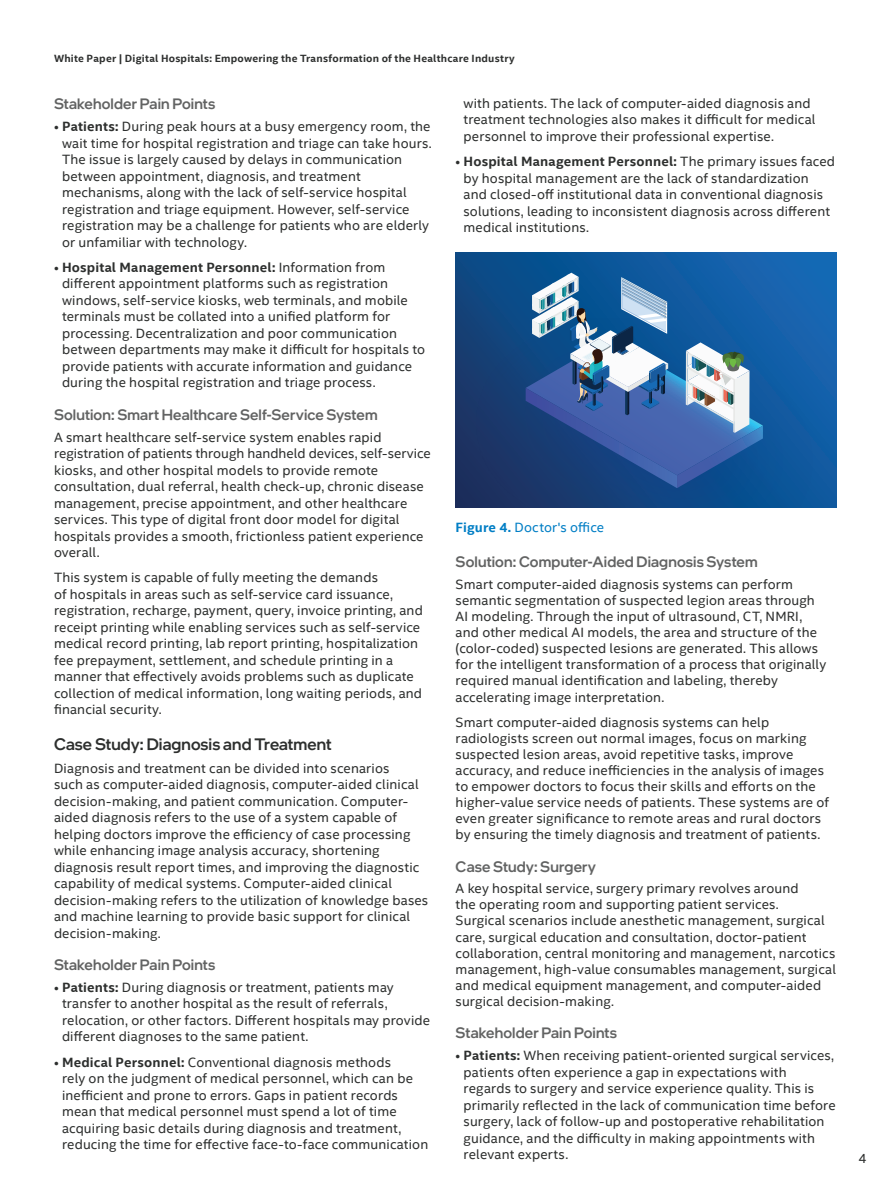
<style>
.page{position:relative;width:891px;height:1188px;background:#fff}
.page>*{position:absolute;margin:0;border:0;box-sizing:border-box;transform-origin:0 0}
.t1{font:500 16.5px "Intel One Display";letter-spacing:.005em;color:#2d2f2e}
.t2{font:500 15px "Intel One Display";letter-spacing:.01em;color:#626363}
.t3{font:13.5px/16.5px "Intel Clear";letter-spacing:.01em;color:#2d2f2e}
.t4{font:13.5px "Intel Clear";letter-spacing:.01em;color:#007ec5}
.t5{font:700 10.5px "Intel Clear";letter-spacing:.02em;color:#2d2f2e}
.s1{font-weight:700}
</style>
<div class="page">
<svg style="left:456px;top:252px;width:381px;height:256px;background:#125597"></svg>
<img style="left:470px;top:318px;width:348px;height:190px">
<svg style="left:526px;top:273px;width:237px;height:215px;background:#4571a6"></svg>
<p class="t5" style="left:54px;top:51px;width:462px">White Paper | Digital Hospitals: Empowering the Transformation of the Healthcare Industry</p>
<p class="t3" style="left:464px;top:94px;width:354px">with patients. The lack of computer-aided diagnosis and treatment technologies also makes it difficult for medical personnel to improve their professional expertise.</p>
<p class="t3" style="left:464px;top:153px;width:373px;text-indent:-8px">• <span class="s1">Hospital Management Personnel:</span> The primary issues faced by hospital management are the lack of standardization and closed-off institutional data in conventional diagnosis solutions, leading to inconsistent diagnosis across different medical institutions.</p>
<p class="t2" style="left:54px;top:94px;width:163px">Stakeholder Pain Points</p>
<p class="t3" style="left:62px;top:118px;width:371px;text-indent:-8px">• <span class="s1">Patients:</span> During peak hours at a busy emergency room, the wait time for hospital registration and triage can take hours.<br>The issue is largely caused by delays in communication between appointment, diagnosis, and treatment mechanisms, along with the lack of self-service hospital registration and triage equipment. However, self-service registration may be a challenge for patients who are elderly or unfamiliar with technology.</p>
<p class="t3" style="left:62px;top:259px;width:365px;text-indent:-8px">• <span class="s1">Hospital Management Personnel:</span> Information from different appointment platforms such as registration windows, self-service kiosks, web terminals, and mobile terminals must be collated into a unified platform for processing. Decentralization and poor communication between departments may make it difficult for hospitals to provide patients with accurate information and guidance during the hospital registration and triage process.</p>
<p class="t2" style="left:54px;top:405px;width:325px">Solution: Smart Healthcare Self-Service System</p>
<p class="t3" style="left:54px;top:428px;width:378px">A smart healthcare self-service system enables rapid registration of patients through handheld devices, self-service kiosks, and other hospital models to provide remote consultation, dual referral, health check-up, chronic disease management, precise appointment, and other healthcare services. This type of digital front door model for digital hospitals provides a smooth, frictionless patient experience overall.</p>
<p class="t3" style="left:54px;top:569px;width:370px">This system is capable of fully meeting the demands<br>of hospitals in areas such as self-service card issuance, registration, recharge, payment, query, invoice printing, and receipt printing while enabling services such as self-service medical record printing, lab report printing, hospitalization fee prepayment, settlement, and schedule printing in a manner that effectively avoids problems such as duplicate collection of medical information, long waiting periods, and financial security.</p>
<p class="t1" style="left:54px;top:733px;width:279px">Case Study: Diagnosis and Treatment</p>
<p class="t3" style="left:54px;top:760px;width:376px">Diagnosis and treatment can be divided into scenarios<br>such as computer-aided diagnosis, computer-aided clinical decision-making, and patient communication. Computer&shy;aided diagnosis refers to the use of a system capable of helping doctors improve the efficiency of case processing while enhancing image analysis accuracy, shortening diagnosis result report times, and improving the diagnostic capability of medical systems. Computer-aided clinical decision-making refers to the utilization of knowledge bases and machine learning to provide basic support for clinical decision-making.</p>
<p class="t2" style="left:54px;top:955px;width:163px">Stakeholder Pain Points</p>
<p class="t3" style="left:62px;top:979px;width:370px;text-indent:-8px">• <span class="s1">Patients:</span> During diagnosis or treatment, patients may transfer to another hospital as the result of referrals, relocation, or other factors. Different hospitals may provide different diagnoses to the same patient.</p>
<p class="t3" style="left:62px;top:1053px;width:368px;text-indent:-8px">• <span class="s1">Medical Personnel:</span> Conventional diagnosis methods<br>rely on the judgment of medical personnel, which can be inefficient and prone to errors. Gaps in patient records mean that medical personnel must spend a lot of time acquiring basic details during diagnosis and treatment, reducing the time for effective face-to-face communication</p>
<p class="t4" style="left:455px;top:518px;width:150px"><span class="s1">Figure 4.</span> Doctor's office</p>
<p class="t2" style="left:456px;top:552px;width:304px">Solution: Computer-Aided Diagnosis System</p>
<p class="t3" style="left:456px;top:576px;width:372px;line-height:16px">Smart computer-aided diagnosis systems can perform semantic segmentation of suspected legion areas through AI modeling. Through the input of ultrasound, CT, NMRI, and other medical AI models, the area and structure of the (color-coded) suspected lesions are generated. This allows for the intelligent transformation of a process that originally required manual identification and labeling, thereby accelerating image interpretation.</p>
<p class="t3" style="left:456px;top:713px;width:375px;line-height:16px">Smart computer-aided diagnosis systems can help radiologists screen out normal images, focus on marking suspected lesion areas, avoid repetitive tasks, improve accuracy, and reduce inefficiencies in the analysis of images to empower doctors to focus their skills and efforts on the higher-value service needs of patients. These systems are of even greater significance to remote areas and rural doctors by ensuring the timely diagnosis and treatment of patients.</p>
<p class="t2" style="left:456px;top:857px;width:142px">Case Study: Surgery</p>
<p class="t3" style="left:456px;top:880px;width:382px;line-height:16px">A key hospital service, surgery primary revolves around<br>the operating room and supporting patient services.<br>Surgical scenarios include anesthetic management, surgical care, surgical education and consultation, doctor-patient collaboration, central monitoring and management, narcotics management, high-value consumables management, surgical and medical equipment management, and computer-aided surgical decision-making.</p>
<p class="t2" style="left:456px;top:1023px;width:163px">Stakeholder Pain Points</p>
<p class="t3" style="left:464px;top:1047px;width:374px;text-indent:-8px">• <span class="s1">Patients:</span> When receiving patient-oriented surgical services, patients often experience a gap in expectations with regards to surgery and service experience quality. This is primarily reflected in the lack of communication time before surgery, lack of follow-up and postoperative rehabilitation guidance, and the difficulty in making appointments with relevant experts.</p>
<p class="t3" style="left:858px;top:1150px;width:10px">4</p>
</div>
